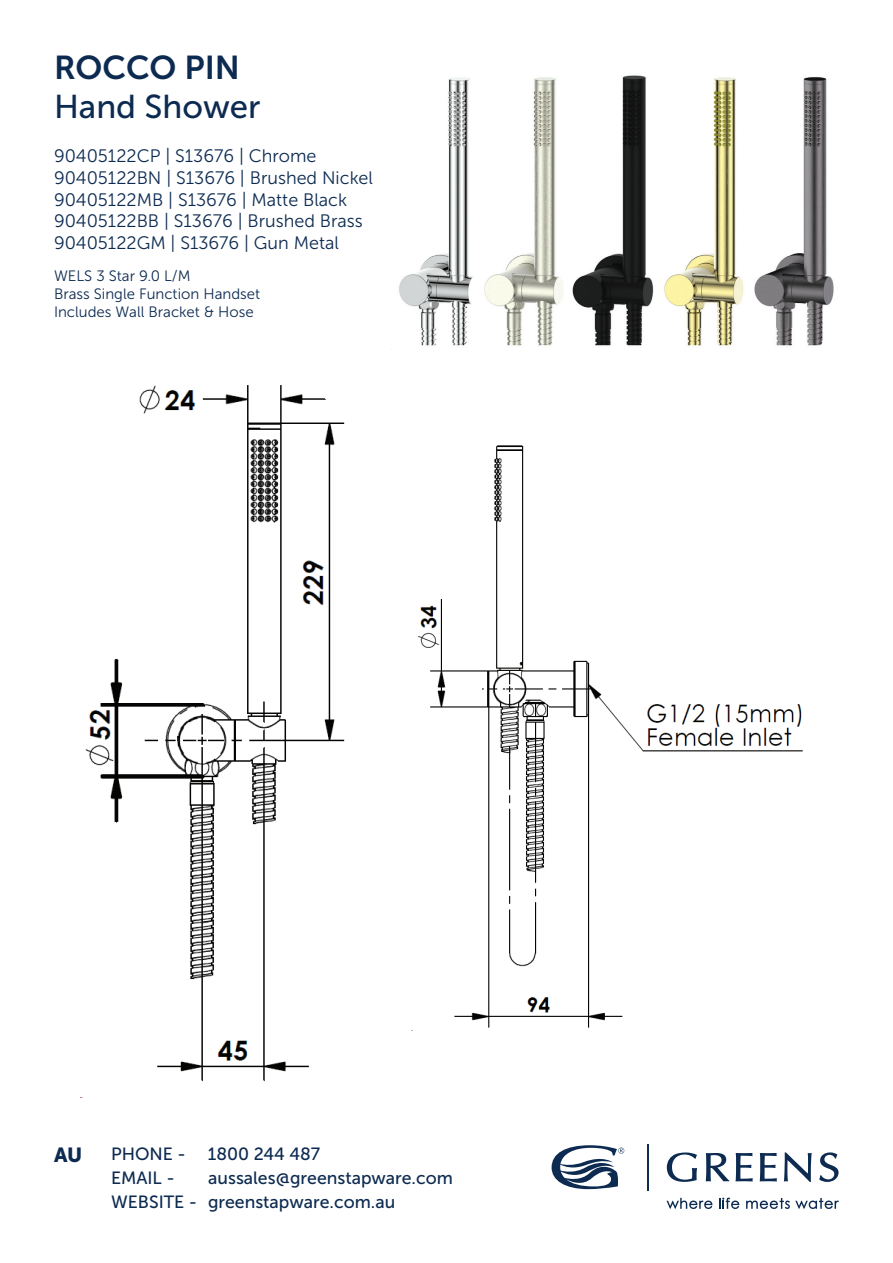
<style>
.page{position:relative;width:893px;height:1263px;background:#fff}
.page>*{position:absolute;margin:0;border:0;box-sizing:border-box;transform-origin:0 0}
.t1{font:33px "Museo Sans 500";color:#0d2b51}
.t2{font:33px "Museo Sans 700";color:#0d2b51}
.t3{font:20.25px "Museo Sans 900";color:#0d2b51}
.t4{font:18px/21.6px "Museo Sans 300";color:#0d2b51}
.t5{font:17.7px/24.2px "Museo Sans 500";color:#0d2b51}
.t6{font:15px/18px "Museo Sans 300";color:#0d2b51}
</style>
<div class="page">
<svg style="left:667px;top:1152px;width:30px;height:30px"></svg>
<svg style="left:706px;top:1153px;width:23px;height:28px"></svg>
<svg style="left:735px;top:1153px;width:18px;height:28px"></svg>
<svg style="left:760px;top:1153px;width:17px;height:28px"></svg>
<svg style="left:784px;top:1152px;width:28px;height:30px"></svg>
<svg style="left:819px;top:1152px;width:19px;height:30px"></svg>
<svg style="left:552px;top:1145px;width:72px;height:44px"></svg>
<svg style="left:666px;top:1198px;width:46px;height:11px"></svg>
<svg style="left:719px;top:1197px;width:20px;height:12px"></svg>
<svg style="left:746px;top:1198px;width:93px;height:11px"></svg>
<hr style="left:647px;top:1144px;width:1px;height:46px;background:#0d2b51">
<img style="left:85px;top:385px;width:260px;height:697px">
<img style="left:417px;top:445px;width:386px;height:583px">
<img style="left:399px;top:75px;width:435px;height:271px">
<h1 class="t2" style="left:54px;top:49px;width:187px">ROCCO PIN</h1>
<h1 class="t1" style="left:54px;top:89px;width:208px">Hand Shower</h1>
<p class="t4" style="left:54px;top:146px;width:320px">90405122CP | S13676 | Chrome<br>90405122BN | S13676 | Brushed Nickel<br>90405122MB | S13676 | Matte Black<br>90405122BB | S13676 | Brushed Brass<br>90405122GM | S13676 | Gun Metal</p>
<p class="t6" style="left:54px;top:267px;width:208px">WELS 3 Star 9.0 L/M<br>Brass Single Function Handset<br>Includes Wall Bracket &amp; Hose</p>
<p class="t3" style="left:54px;top:1143px;width:30px">AU</p>
<p class="t5" style="left:111px;top:1142px;width:211px">PHONE - 1800 244 487<br>EMAIL -</p>
<p class="t5" style="left:111px;top:1166px;width:343px;text-indent:97px">aussales@greenstapware.com<br>WEBSITE - greenstapware.com.au</p>
</div>
